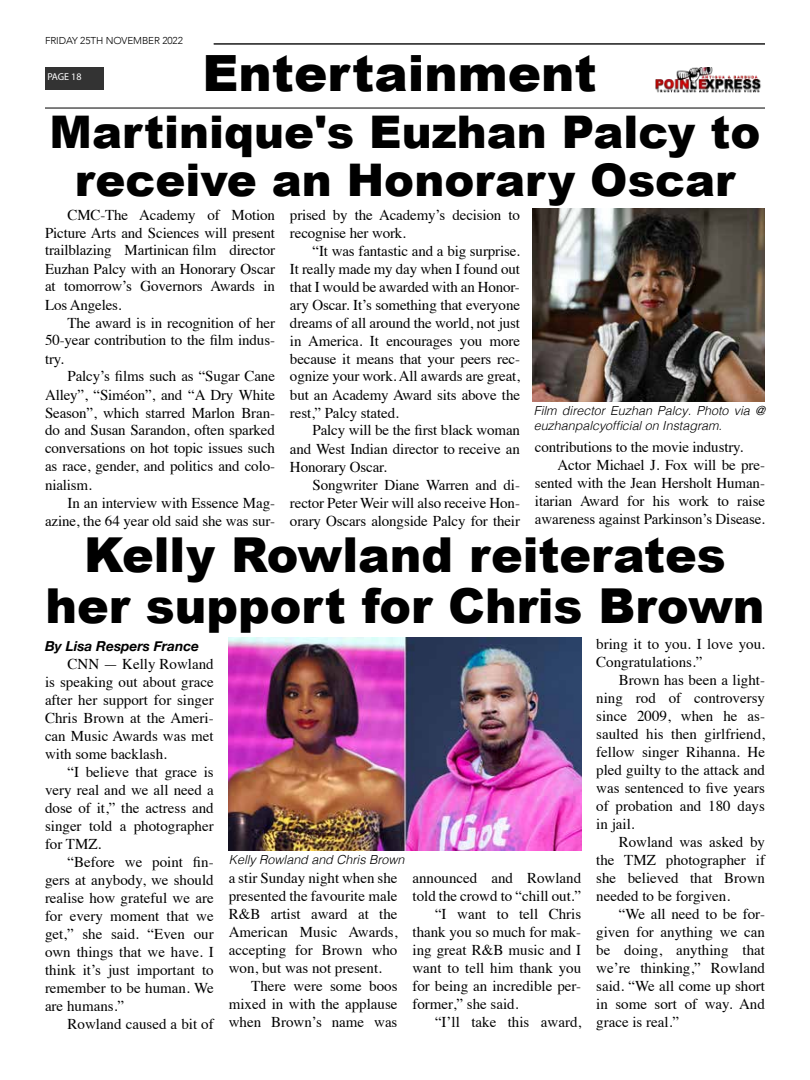
<style>
.page{position:relative;width:810px;height:1080px;background:#fff}
.page>*{position:absolute;margin:0;border:0;box-sizing:border-box;transform-origin:0 0}
.t1{font:900 50px "Arial";color:#000}
.t2{font:900 48.12px/50.8px "Arial";color:#000;text-align:center}
.t3{font:900 45px/47.5px "Arial";color:#000;text-align:center}
.t4{font:15px/18px "Times";color:#000;text-align:justify}
.t5{font:italic 700 13.75px "Helvetica Neue";color:#000}
.t6{font:italic 300 12.5px/15px "Helvetica";color:#000}
.t7{font:300 10px "Avenir";letter-spacing:-.01em;color:#000}
.t8{font:10px "Myriad Pro";letter-spacing:-.005em;color:#fff}
</style>
<div class="page">
<div style="left:45px;top:67px;width:58px;height:22px;background:#333"></div>
<img style="left:656px;top:67px;width:105px;height:25px">
<hr style="left:45px;top:107px;width:720px;height:2px;background:#333">
<hr style="left:214px;top:43px;width:551px;height:2px;background:#333">
<img style="left:229px;top:638px;width:352px;height:212px">
<img style="left:532px;top:209px;width:233px;height:192px">
<p class="t7" style="left:45px;top:35px;width:139px">FRIDAY 25TH NOVEMBER 2022</p>
<h1 class="t1" style="left:202px;top:37px;width:396px">Entertainment</h1>
<h3 class="t3" style="left:50px;top:107px;width:712px">Martinique's Euzhan Palcy to receive an Honorary Oscar</h3>
<p class="t8" style="left:47px;top:71px;width:36px">PAGE 18</p>
<p class="t4" style="left:45px;top:204px;width:232px;text-indent:22px">CMC-The Academy of Motion Picture Arts and Sciences will present trailblazing Martinican film director Euzhan Palcy with an Honorary Oscar at tomorrow’s Governors Awards in Los Angeles.</p>
<p class="t4" style="left:45px;top:312px;width:232px;text-indent:22px">The award is in recognition of her 50-year contribution to the film indus&shy;try.</p>
<p class="t4" style="left:45px;top:366px;width:232px;text-indent:22px">Palcy’s films such as “Sugar Cane Alley”, “Siméon”, and “A Dry White Season”, which starred Marlon Bran&shy;do and Susan Sarandon, often sparked conversations on hot topic issues such as race, gender, and politics and colo&shy;nialism.</p>
<p class="t4" style="left:45px;top:492px;width:232px;text-align:right">In an interview with Essence Mag&shy;azine, the 64 year old said she was sur-</p>
<p class="t4" style="left:290px;top:204px;width:232px">prised by the Academy’s decision to recognise her work.</p>
<p class="t4" style="left:290px;top:240px;width:232px;text-indent:22px">“It was fantastic and a big surprise.<br>It really made my day when I found out that I would be awarded with an Honor&shy;ary Oscar. It’s something that everyone dreams of all around the world, not just in America. It encourages you more because it means that your peers rec&shy;ognize your work. All awards are great, but an Academy Award sits above the rest,” Palcy stated.</p>
<p class="t4" style="left:290px;top:420px;width:232px;text-indent:23px">Palcy will be the first black woman and West Indian director to receive an Honorary Oscar.</p>
<p class="t4" style="left:290px;top:474px;width:232px;text-indent:22px">Songwriter Diane Warren and di&shy;rector Peter Weir will also receive Hon&shy;orary Oscars alongside Palcy for their</p>
<p class="t6" style="left:534px;top:403px;width:233px">Film director Euzhan Palcy. Photo via @ euzhanpalcyofficial on Instagram.</p>
<p class="t4" style="left:535px;top:437px;width:210px">contributions to the movie industry.</p>
<p class="t4" style="left:557px;top:455px;width:209px">Actor Michael J. Fox will be pre-</p>
<p class="t4" style="left:535px;top:473px;width:232px">sented with the Jean Hersholt Human-</p>
<p class="t4" style="left:535px;top:491px;width:232px">itarian Award for his work to raise</p>
<p class="t4" style="left:535px;top:509px;width:232px">awareness against Parkinson’s Disease.</p>
<h2 class="t2" style="left:45px;top:528px;width:721px">Kelly Rowland reiterates her support for Chris Brown</h2>
<p class="t5" style="left:45px;top:636px;width:156px">By Lisa Respers France</p>
<p class="t4" style="left:45px;top:654px;width:170px;text-indent:22px">CNN — Kelly Rowland is speaking out about grace after her support for singer Chris Brown at the Ameri&shy;can Music Awards was met with some backlash.</p>
<p class="t4" style="left:45px;top:762px;width:170px;text-indent:22px">“I believe that grace is very real and we all need a dose of it,” the actress and singer told a photographer for TMZ.</p>
<p class="t4" style="left:45px;top:852px;width:170px;text-indent:22px">“Before we point fin&shy;gers at anybody, we should realise how grateful we are for every moment that we get,” she said. “Even our own things that we have. I think it’s just important to remember to be human. We are humans.”</p>
<p class="t4" style="left:68px;top:1014px;width:148px">Rowland caused a bit of</p>
<p class="t6" style="left:229px;top:851px;width:177px">Kelly Rowland and Chris Brown</p>
<p class="t4" style="left:229px;top:868px;width:170px">a stir Sunday night when she presented the favourite male R&amp;B artist award at the American Music Awards, accepting for Brown who won, but was not present.</p>
<p class="t4" style="left:229px;top:976px;width:170px;text-indent:22px">There were some boos mixed in with the applause when Brown’s name was</p>
<p class="t4" style="left:412px;top:868px;width:170px">announced and Rowland</p>
<p class="t4" style="left:412px;top:886px;width:170px">told the crowd to “chill out.”</p>
<p class="t4" style="left:435px;top:904px;width:148px">“I want to tell Chris</p>
<p class="t4" style="left:412px;top:922px;width:170px">thank you so much for mak-</p>
<p class="t4" style="left:412px;top:940px;width:170px">ing great R&amp;B music and I</p>
<p class="t4" style="left:412px;top:958px;width:170px">want to tell him thank you</p>
<p class="t4" style="left:412px;top:976px;width:170px">for being an incredible per-</p>
<p class="t4" style="left:412px;top:994px;width:108px">former,” she said.</p>
<p class="t4" style="left:435px;top:1012px;width:148px">“I’ll take this award,</p>
<p class="t4" style="left:596px;top:634px;width:170px">bring it to you. I love you.<br>Congratulations.”</p>
<p class="t4" style="left:596px;top:670px;width:170px;text-indent:22px">Brown has been a light&shy;ning rod of controversy since 2009, when he as&shy;saulted his then girlfriend, fellow singer Rihanna. He pled guilty to the attack and was sentenced to five years of probation and 180 days in jail.</p>
<p class="t4" style="left:596px;top:832px;width:170px;text-indent:22px">Rowland was asked by the TMZ photographer if she believed that Brown needed to be forgiven.</p>
<p class="t4" style="left:596px;top:904px;width:170px;text-indent:22px">“We all need to be for&shy;given for anything we can be doing, anything that we’re thinking,” Rowland said. “We all come up short in some sort of way. And grace is real.”</p>
</div>
